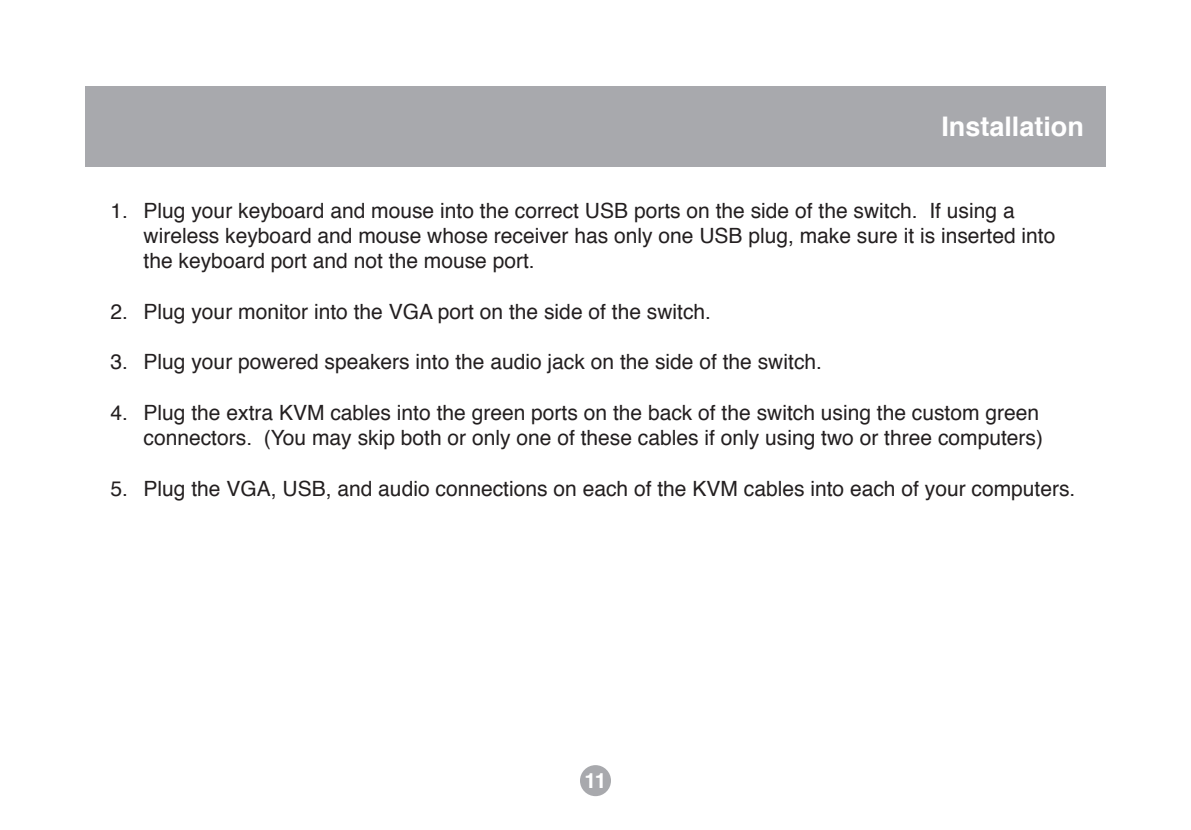
<style>
.page{position:relative;width:1191px;height:830px;background:#fff}
.page>*{position:absolute;margin:0;border:0;box-sizing:border-box;transform-origin:0 0}
.t1{font:700 27px "Helvetica";color:#fff}
.t2{font:21px/25.2px "Helvetica";color:#231f20}
.t3{font:700 21px "Helvetica";color:#fff}
</style>
<div class="page">
<div style="left:88px;top:87px;width:1018px;height:80px;background:#a8a9ad"></div>
<div style="left:580px;top:764px;width:31px;height:31px;background:#a8a9ad;border-radius:50%"></div>
<p class="t1" style="left:941px;top:102px;width:144px">Installation</p>
<p class="t2" style="left:144px;top:197px;width:913px;text-indent:-33px">1. Plug your keyboard and mouse into the correct USB ports on the side of the switch. If using a wireless keyboard and mouse whose receiver has only one USB plug, make sure it is inserted into the keyboard port and not the mouse port.</p>
<p class="t2" style="left:111px;top:298px;width:602px">2. Plug your monitor into the VGA port on the side of the switch.</p>
<p class="t2" style="left:111px;top:348px;width:713px">3. Plug your powered speakers into the audio jack on the side of the switch.</p>
<p class="t2" style="left:111px;top:399px;width:934px;text-align:right">4. Plug the extra KVM cables into the green ports on the back of the switch using the custom green connectors. (You may skip both or only one of these cables if only using two or three computers)</p>
<p class="t2" style="left:111px;top:474px;width:966px">5. Plug the VGA, USB, and audio connections on each of the KVM cables into each of your computers.</p>
<p class="t3" style="left:584px;top:761px;width:24px">11</p>
</div>
